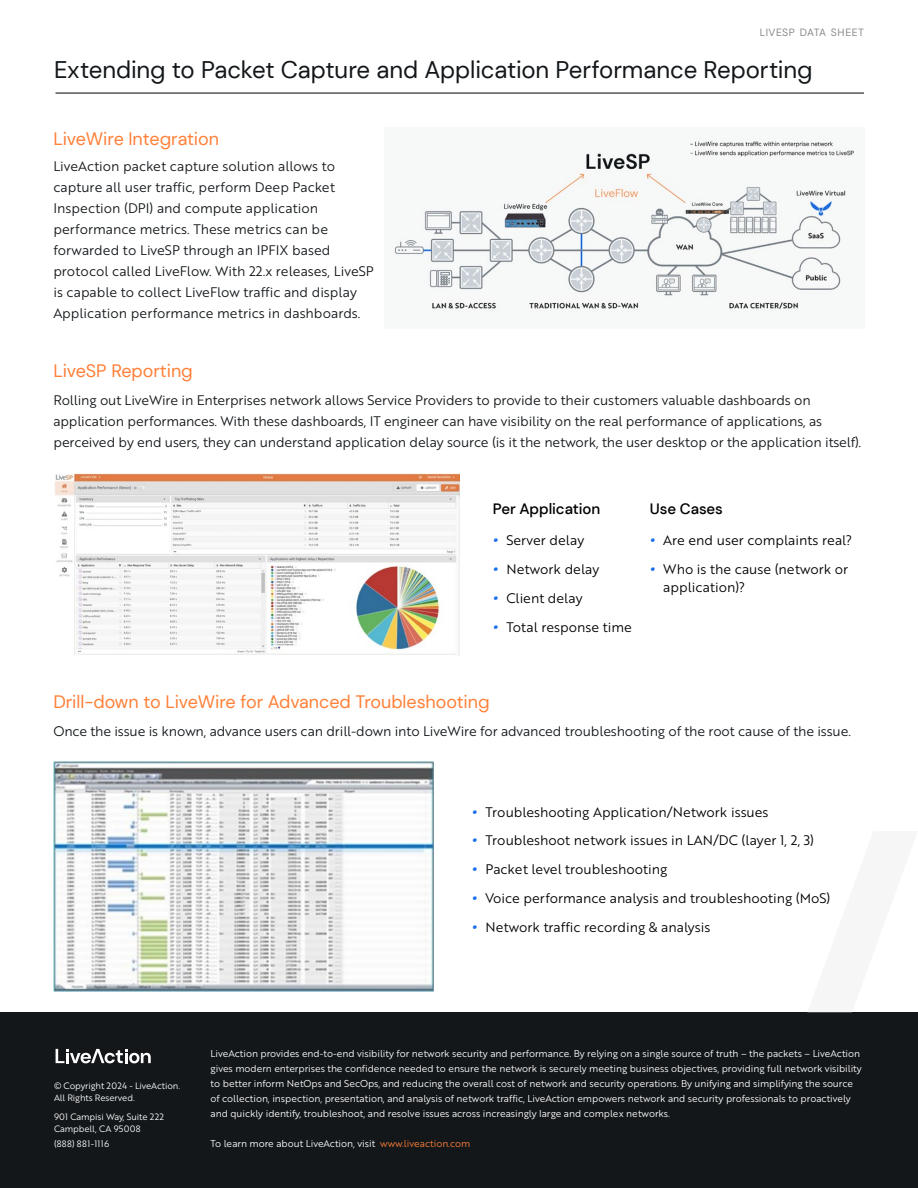
<style>
.page{position:relative;width:918px;height:1188px;background:#fff}
.page>*{position:absolute;margin:0;border:0;box-sizing:border-box;transform-origin:0 0}
.t1{font:24px "DM Sans";letter-spacing:-.005em;color:#13171a}
.t2{font:18px "DM Sans";letter-spacing:-.005em;color:#ff8038}
.t3{font:500 15px "DM Sans";letter-spacing:-.005em;color:#000}
.t4{font:13.5px/21px "Brother 1816 Book";letter-spacing:-.01em;color:#13171a}
.t5{font:13.5px/18px "Brother 1816 Book";color:#000}
.t6{font:10.5px "DM Sans";letter-spacing:.04em;color:#898b8d}
.t7{font:9.75px/15px "Brother 1816 Book";letter-spacing:-.005em;color:#fff}
.t8{font:9px/12px "Brother 1816 Book";letter-spacing:-.01em;color:#fff}
.t9{font:9px "Brother 1816 Book";letter-spacing:.03em;color:#fff}
.s1{font-family:"Brother 1816 Black Italic";color:#1c6fec}
.s2{color:#ff8038}
</style>
<div class="page">
<div style="left:0;top:1012px;width:918px;height:176px;background:#13171a"></div>
<svg style="left:56px;top:1049px;width:95px;height:14px"></svg>
<hr style="left:56px;top:93px;width:808px;height:1px;background:#000">
<img style="left:55px;top:474px;width:404px;height:182px">
<img style="left:53px;top:762px;width:381px;height:229px">
<img style="left:394px;top:138px;width:461px;height:174px">
<p class="t6" style="left:760px;top:26px;width:106px">LIVESP DATA SHEET</p>
<h1 class="t1" style="left:54px;top:55px;width:760px">Extending to Packet Capture and Application Performance Reporting</h1>
<h2 class="t2" style="left:53px;top:128px;width:167px">LiveWire Integration</h2>
<p class="t4" style="left:53px;top:155px;width:322px">LiveAction packet capture solution allows to capture all user traffic, perform Deep Packet Inspection (DPI) and compute application performance metrics. These metrics can be forwarded to LiveSP through an IPFIX based protocol called LiveFlow. With 22.x releases, LiveSP is capable to collect LiveFlow traffic and display Application performance metrics in dashboards.</p>
<h2 class="t2" style="left:53px;top:360px;width:141px">LiveSP Reporting</h2>
<p class="t4" style="left:53px;top:389px;width:809px">Rolling out LiveWire in Enterprises network allows Service Providers to provide to their customers valuable dashboards on application performances. With these dashboards, IT engineer can have visibility on the real performance of applications, as perceived by end users, they can understand application delay source (is it the network, the user desktop or the application itself).</p>
<p class="t3" style="left:493px;top:499px;width:109px">Per Application</p>
<p class="t5" style="left:493px;top:531px;width:93px"><span class="s1">•</span> Server delay</p>
<p class="t5" style="left:493px;top:560px;width:108px"><span class="s1">•</span> Network delay</p>
<p class="t5" style="left:493px;top:588px;width:91px"><span class="s1">•</span> Client delay</p>
<p class="t5" style="left:493px;top:617px;width:140px"><span class="s1">•</span> Total response time</p>
<p class="t3" style="left:650px;top:499px;width:75px">Use Cases</p>
<p class="t5" style="left:650px;top:531px;width:204px"><span class="s1">•</span> Are end user complaints real?</p>
<p class="t5" style="left:663px;top:560px;width:187px;text-indent:-14px"><span class="s1">•</span> Who is the cause (network or application)?</p>
<h2 class="t2" style="left:53px;top:691px;width:438px">Drill-down to LiveWire for Advanced Troubleshooting</h2>
<p class="t4" style="left:53px;top:720px;width:799px">Once the issue is known, advance users can drill-down into LiveWire for advanced troubleshooting of the root cause of the issue.</p>
<p class="t5" style="left:472px;top:802px;width:298px"><span class="s1">•</span> Troubleshooting Application/Network issues</p>
<p class="t5" style="left:472px;top:831px;width:344px"><span class="s1">•</span> Troubleshoot network issues in LAN/DC (layer 1, 2, 3)</p>
<p class="t5" style="left:472px;top:860px;width:197px"><span class="s1">•</span> Packet level troubleshooting</p>
<p class="t5" style="left:472px;top:889px;width:360px"><span class="s1">•</span> Voice performance analysis and troubleshooting (MoS)</p>
<p class="t5" style="left:472px;top:917px;width:240px"><span class="s1">•</span> Network traffic recording &amp; analysis</p>
<p class="t8" style="left:54px;top:1080px;width:128px">© Copyright 2024 - LiveAction.<br>All Rights Reserved.</p>
<p class="t8" style="left:54px;top:1110px;width:112px">901 Campisi Way, Suite 222<br>Campbell, CA 95008</p>
<p class="t9" style="left:54px;top:1137px;width:57px">(888) 881-1116</p>
<p class="t7" style="left:211px;top:1046px;width:653px">LiveAction provides end-to-end visibility for network security and performance. By relying on a single source of truth – the packets – LiveAction gives modern enterprises the confidence needed to ensure the network is securely meeting business objectives, providing full network visibility to better inform NetOps and SecOps, and reducing the overall cost of network and security operations. By unifying and simplifying the source of collection, inspection, presentation, and analysis of network traffic, LiveAction empowers network and security professionals to proactively and quickly identify, troubleshoot, and resolve issues across increasingly large and complex networks.</p>
<p class="t7" style="left:211px;top:1136px;width:261px">To learn more about LiveAction, visit <span class="s2">www.liveaction.com</span></p>
</div>
